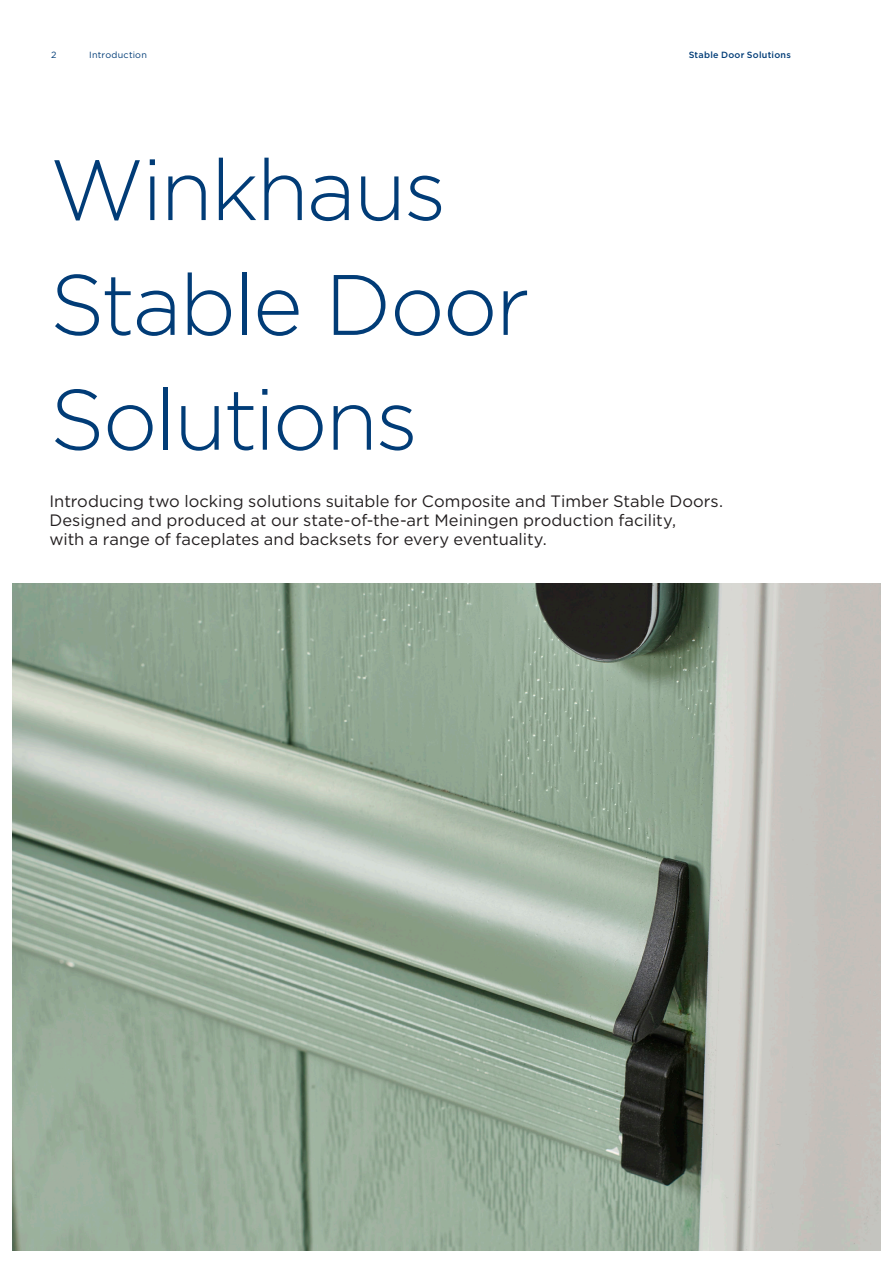
<style>
.page{position:relative;width:893px;height:1263px;background:#fff}
.page>*{position:absolute;margin:0;border:0;box-sizing:border-box;transform-origin:0 0}
.Headlinegröße_3_Blau_2016{font:300 85.5px/114.8px "Gotham";letter-spacing:-.025em;color:#013c77}
._02-c_Subheadline_MEHRZEILIG_MEDIUM_Blau_{font:16.5px/19.2px "Gotham";color:#231f20}
._01-b_Kopfzeile_Angabe-Broschürentitel_l_{font:500 9px "Gotham";letter-spacing:.03em;color:#013c77}
._02-a_Kopfzeile_Rubrik_links_Blau_2016{font:9px "Gotham";letter-spacing:.03em;color:#013c77}
._03-a_Kopfzeile_Seitenzahl_links_Blau_201{font:9px "Gotham";color:#013c77}
</style>
<div class="page">
<img style="left:13px;top:584px;width:867px;height:666px">
<p class="_03-a_Kopfzeile_Seitenzahl_links_Blau_201" style="left:51px;top:49px;width:7px">2</p>
<p class="_02-a_Kopfzeile_Rubrik_links_Blau_2016" style="left:89px;top:49px;width:59px">Introduction</p>
<p class="_01-b_Kopfzeile_Angabe-Broschürentitel_l_" style="left:689px;top:49px;width:104px">Stable Door Solutions</p>
<p class="Headlinegröße_3_Blau_2016" style="left:50px;top:130px;width:398px">Winkhaus</p>
<p class="Headlinegröße_3_Blau_2016" style="left:50px;top:245px;width:481px">Stable Door<br>Solutions</p>
<p class="_02-c_Subheadline_MEHRZEILIG_MEDIUM_Blau_" style="left:49px;top:491px;width:675px">Introducing two locking solutions suitable for Composite and Timber Stable Doors.<br>Designed and produced at our state-of-the-art Meiningen production facility,<br>with a range of faceplates and backsets for every eventuality.</p>
</div>
